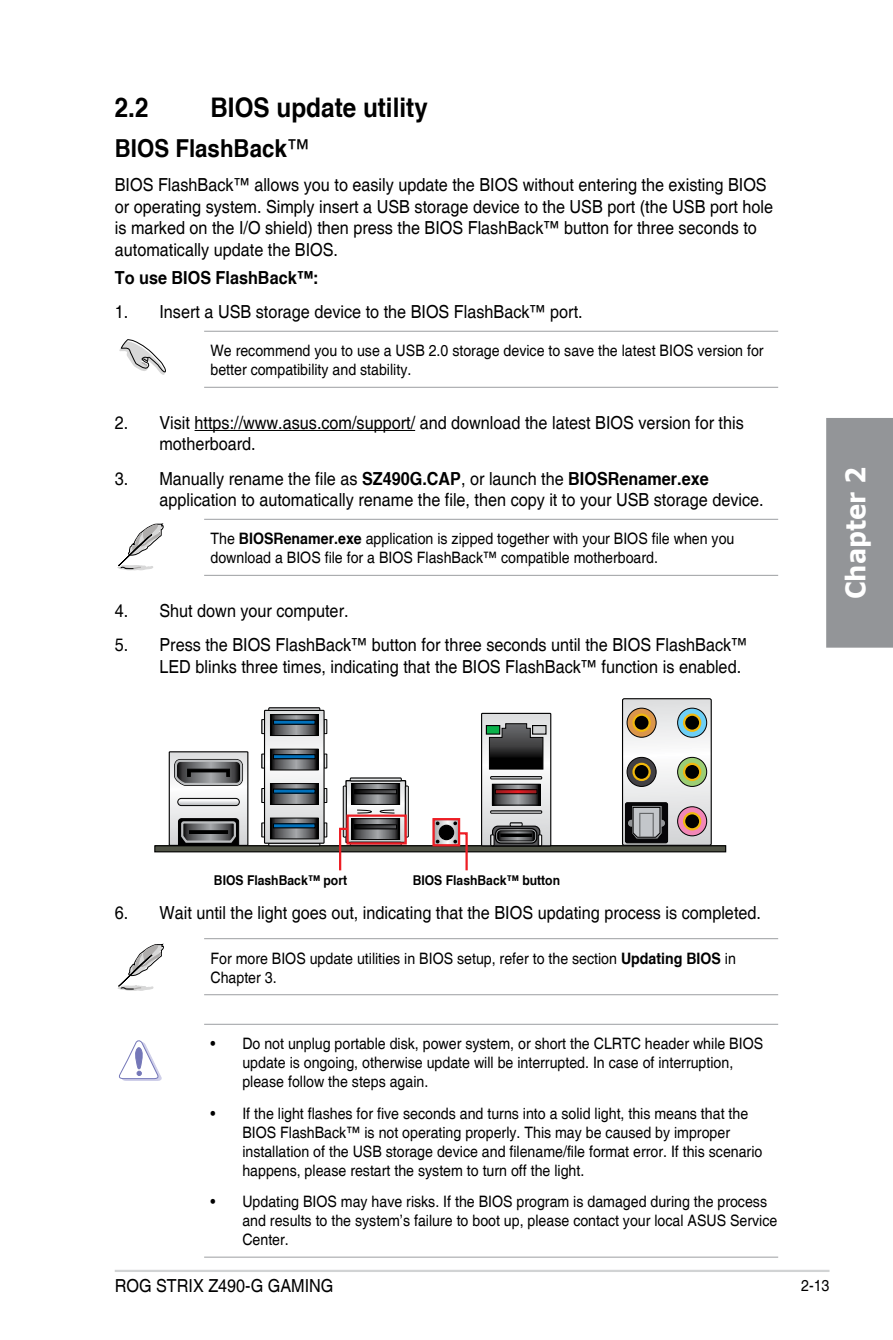
<style>
.page{position:relative;width:893px;height:1340px;background:#fff}
.page>*{position:absolute;margin:0;border:0;box-sizing:border-box;transform-origin:0 0}
.t1{font:700 27px "Helvetica cyr";color:#000;scale:.9 1}
.t2{font:700 27px "Verdana";color:#fff;scale:.9 1}
.t3{font:700 24.75px "Helvetica cyr";color:#000;scale:.9 1}
.t4{font:18px/21.6px "Helvetica";color:#000;scale:.9 1}
.t5{font:700 18px "Helvetica cyr";color:#000;scale:.9 1}
.t6{font:15.75px/18.9px "Helvetica";color:#000;scale:.9 1}
.t7{font:700 13.5px "Helvetica cyr";color:#000;scale:.9 1}
.s1{font-family:"Helvetica";font-weight:400}
.s2{font-family:"Helvetica cyr";font-weight:700}
</style>
<div class="page">
<hr style="left:115px;top:1269px;width:714px;height:2px;background:#d1d3d4">
<div style="left:826px;top:418px;width:67px;height:229px;background:#939598"></div>
<div style="left:155px;top:845px;width:571px;height:6px;background:#505346"></div>
<div style="left:154px;top:845px;width:572px;height:7px;border:1px solid #000"></div>
<div style="left:481px;top:712px;width:70px;height:134px;border:1px solid #000"></div>
<svg style="left:482px;top:713px;width:69px;height:134px;background:#888787"></svg>
<div style="left:497px;top:830px;width:38px;height:11px;border:1px solid #000;border-radius:3px"></div>
<div style="left:500px;top:833px;width:32px;height:3px;border:1px solid #000"></div>
<svg style="left:622px;top:698px;width:89px;height:147px"></svg>
<div style="left:639px;top:812px;width:15px;height:25px;border:1px solid #626466"></div>
<div style="left:268px;top:707px;width:52px;height:4px;border:1px solid #000"></div>
<div style="left:268px;top:842px;width:52px;height:4px;border:1px solid #000"></div>
<svg style="left:261px;top:711px;width:66px;height:130px"></svg>
<div style="left:264px;top:709px;width:61px;height:134px;border:1px solid #000"></div>
<svg style="left:272px;top:785px;width:45px;height:18px"></svg>
<div style="left:270px;top:783px;width:49px;height:22px;border:1px solid #000"></div>
<hr style="left:273px;top:789px;width:42px;height:4px;background:#0071bc">
<div style="left:273px;top:788px;width:43px;height:5px;border:1px solid #000"></div>
<svg style="left:272px;top:716px;width:45px;height:18px"></svg>
<div style="left:270px;top:714px;width:49px;height:22px;border:1px solid #000"></div>
<hr style="left:273px;top:720px;width:42px;height:4px;background:#0071bc">
<div style="left:273px;top:719px;width:43px;height:6px;border:1px solid #000"></div>
<svg style="left:272px;top:750px;width:45px;height:18px"></svg>
<div style="left:270px;top:748px;width:49px;height:22px;border:1px solid #000"></div>
<hr style="left:273px;top:754px;width:42px;height:4px;background:#0071bc">
<div style="left:273px;top:754px;width:43px;height:5px;border:1px solid #000"></div>
<svg style="left:272px;top:819px;width:45px;height:18px"></svg>
<div style="left:270px;top:817px;width:49px;height:22px;border:1px solid #000"></div>
<hr style="left:273px;top:823px;width:42px;height:4px;background:#0071bc">
<div style="left:273px;top:823px;width:43px;height:5px;border:1px solid #000"></div>
<div style="left:350px;top:777px;width:52px;height:4px;border:1px solid #000"></div>
<div style="left:405px;top:785px;width:4px;height:52px;border:1px solid #000"></div>
<svg style="left:169px;top:751px;width:79px;height:95px"></svg>
<svg style="left:435px;top:821px;width:22px;height:22px"></svg>
<div style="left:439px;top:825px;width:15px;height:14px;background:#000;border-radius:50%"></div>
<div style="left:439px;top:824px;width:15px;height:16px;border:1px solid #000;border-radius:50%"></div>
<svg style="left:436px;top:821px;width:3px;height:4px"></svg>
<svg style="left:453px;top:821px;width:4px;height:4px"></svg>
<svg style="left:436px;top:839px;width:3px;height:4px"></svg>
<div style="left:432px;top:818px;width:28px;height:28px;border:2px solid #ed1d24"></div>
<div style="left:346px;top:814px;width:61px;height:30px;border:2px solid #ed1d24"></div>
<svg style="left:453px;top:831px;width:16px;height:40px"></svg>
<svg style="left:338px;top:780px;width:68px;height:91px"></svg>
<hr style="left:204px;top:331px;width:574px;height:1px;background:#a7a9ac">
<hr style="left:204px;top:387px;width:574px;height:1px;background:#a7a9ac">
<hr style="left:195px;top:430px;width:220px;height:1px;background:#000">
<hr style="left:204px;top:519px;width:574px;height:1px;background:#a7a9ac">
<hr style="left:204px;top:575px;width:574px;height:1px;background:#a7a9ac">
<svg style="left:119px;top:339px;width:47px;height:36px"></svg>
<svg style="left:117px;top:523px;width:47px;height:47px"></svg>
<hr style="left:204px;top:938px;width:574px;height:1px;background:#a7a9ac">
<hr style="left:204px;top:994px;width:574px;height:1px;background:#a7a9ac">
<hr style="left:204px;top:1023px;width:574px;height:1px;background:#a7a9ac">
<hr style="left:204px;top:1256px;width:574px;height:1px;background:#a7a9ac">
<svg style="left:118px;top:943px;width:46px;height:48px"></svg>
<svg style="left:119px;top:1040px;width:43px;height:40px"></svg>
<h1 class="t1" style="left:115px;top:92px;width:39px">2.2</h1>
<h1 class="t1" style="left:210px;top:92px;width:243px">BIOS update utility</h1>
<h2 class="t3" style="left:115px;top:134px;width:218px">BIOS FlashBack<span class="s1">™</span></h2>
<p class="t4" style="left:115px;top:174px;width:733px">BIOS FlashBack™ allows you to easily update the BIOS without entering the existing BIOS or operating system. Simply insert a USB storage device to the USB port (the USB port hole is marked on the I/O shield) then press the BIOS FlashBack™ button for three seconds to automatically update the BIOS.</p>
<p class="t5" style="left:115px;top:267px;width:228px">To use BIOS FlashBack™:</p>
<p class="t4" style="left:115px;top:302px;width:521px">1. Insert a USB storage device to the BIOS FlashBack™ port.</p>
<p class="t6" style="left:210px;top:342px;width:616px">We recommend you to use a USB 2.0 storage device to save the latest BIOS version for better compatibility and stability.</p>
<p class="t4" style="left:159px;top:412px;width:651px;text-indent:-45px">2. Visit https://www.asus.com/support/ and download the latest BIOS version for this motherboard.</p>
<p class="t4" style="left:159px;top:468px;width:673px;text-indent:-45px">3. Manually rename the file as <span class="s2">SZ490G.CAP</span>, or launch the <span class="s2">BIOSRenamer.exe </span>application to automatically rename the file, then copy it to your USB storage device.</p>
<p class="t6" style="left:210px;top:530px;width:584px">The <span class="s2">BIOSRenamer.exe</span> application is zipped together with your BIOS file when you download a BIOS file for a BIOS FlashBack™ compatible motherboard.</p>
<p class="t4" style="left:115px;top:600px;width:261px">4. Shut down your computer.</p>
<p class="t4" style="left:159px;top:634px;width:655px;text-indent:-45px">5. Press the BIOS FlashBack™ button for three seconds until the BIOS FlashBack™<br>LED blinks three times, indicating that the BIOS FlashBack™ function is enabled.</p>
<h1 class="t2" style="left:837px;top:599px;width:149px;rotate:-90deg">Chapter 2</h1>
<p class="t7" style="left:214px;top:872px;width:150px">BIOS FlashBack™ port</p>
<p class="t7" style="left:413px;top:872px;width:165px">BIOS FlashBack™ button</p>
<p class="t4" style="left:115px;top:902px;width:719px">6. Wait until the light goes out, indicating that the BIOS updating process is completed.</p>
<p class="t6" style="left:210px;top:949px;width:585px">For more BIOS update utilities in BIOS setup, refer to the section <span class="s2">Updating BIOS</span> in<br>Chapter 3.</p>
<p class="t6" style="left:242px;top:1034px;width:580px;text-indent:-32px">• Do not unplug portable disk, power system, or short the CLRTC header while BIOS update is ongoing, otherwise update will be interrupted. In case of interruption, please follow the steps again.</p>
<p class="t6" style="left:242px;top:1104px;width:579px;text-indent:-32px">• If the light flashes for five seconds and turns into a solid light, this means that the BIOS FlashBack™ is not operating properly. This may be caused by improper installation of the USB storage device and filename/file format error. If this scenario happens, please restart the system to turn off the light.</p>
<p class="t6" style="left:242px;top:1192px;width:596px;text-indent:-32px">• Updating BIOS may have risks. If the BIOS program is damaged during the process and results to the system’s failure to boot up, please contact your local ASUS Service<br>Center.</p>
<p class="t4" style="left:115px;top:1275px;width:245px">ROG STRIX Z490-G GAMING</p>
<p class="t6" style="left:801px;top:1276px;width:33px">2-13</p>
</div>
